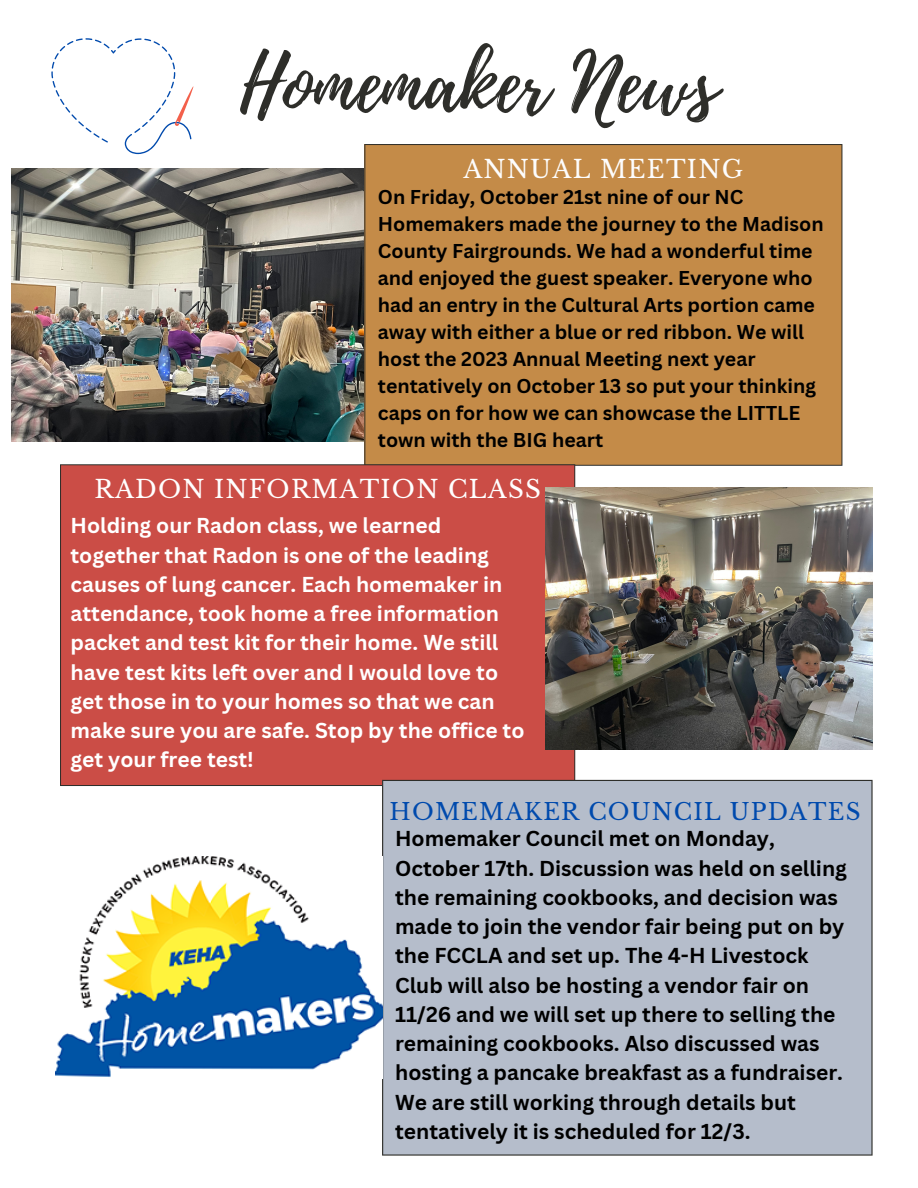
<style>
.page{position:relative;width:918px;height:1188px;background:#fff}
.page>*{position:absolute;margin:0;border:0;box-sizing:border-box;transform-origin:0 0}
.t1{font:80.4px "Playlist Script";color:#2e2e2a}
.t2{font:24.45px "Libre Baskerville";letter-spacing:.05em;color:#fff}
.t3{font:24.45px "Libre Baskerville";letter-spacing:.05em;color:#fdfdfd}
.t4{font:23.1px "Libre Baskerville";letter-spacing:.05em;color:#004aad}
.t5{font:700 21px/29.2px "Canva Sans";color:#000}
.t6{font:700 21px/29.2px "Canva Sans";color:#fff}
.t7{font:700 19.5px/27px "Canva Sans";color:#000}
</style>
<div class="page">
<img style="left:12px;top:168px;width:352px;height:273px">
<div style="left:365px;top:145px;width:477px;height:320px;background:#c48b48"></div>
<hr style="left:364px;top:145px;width:1px;height:320px;background:#2e2e2a">
<hr style="left:841px;top:145px;width:1px;height:320px;background:#2e2e2a">
<hr style="left:365px;top:465px;width:476px;height:1px;background:#2e2e2a">
<hr style="left:365px;top:144px;width:476px;height:1px;background:#2e2e2a">
<div style="left:61px;top:465px;width:514px;height:321px;background:#cb4d46"></div>
<hr style="left:60px;top:465px;width:1px;height:320px;background:#2e2e2a">
<hr style="left:574px;top:465px;width:1px;height:320px;background:#2e2e2a">
<hr style="left:61px;top:785px;width:513px;height:1px;background:#2e2e2a">
<hr style="left:61px;top:464px;width:513px;height:1px;background:#2e2e2a">
<svg style="left:51px;top:38px;width:143px;height:116px"></svg>
<div style="left:383px;top:780px;width:489px;height:375px;background:#b5bdcb"></div>
<hr style="left:382px;top:781px;width:1px;height:373px;background:#2e2e2a">
<hr style="left:871px;top:781px;width:2px;height:373px;background:#2e2e2a">
<hr style="left:383px;top:1154px;width:488px;height:2px;background:#2e2e2a">
<hr style="left:383px;top:780px;width:488px;height:1px;background:#2e2e2a">
<img style="left:545px;top:487px;width:328px;height:262px">
<img style="left:55px;top:856px;width:328px;height:223px">
<h1 class="t1" style="left:240px;top:26px;width:479px">Homemaker News</h1>
<p class="t3" style="left:463px;top:155px;width:281px">ANNUAL MEETING</p>
<p class="t7" style="left:378px;top:183px;width:447px">On Friday, October 21st nine of our NC Homemakers made the journey to the Madison County Fairgrounds. We had a wonderful time and enjoyed the guest speaker. Everyone who had an entry in the Cultural Arts portion came away with either a blue or red ribbon. We will host the 2023 Annual Meeting next year tentatively on October 13 so put your thinking caps on for how we can showcase the LITTLE town with the BIG heart</p>
<p class="t2" style="left:95px;top:475px;width:448px">RADON INFORMATION CLASS</p>
<p class="t6" style="left:71px;top:511px;width:455px">Holding our Radon class, we learned together that Radon is one of the leading causes of lung cancer. Each homemaker in attendance, took home a free information packet and test kit for their home. We still have test kits left over and I would love to get those in to your homes so that we can make sure you are safe. Stop by the office to get your free test!</p>
<p class="t4" style="left:390px;top:798px;width:472px">HOMEMAKER COUNCIL UPDATES</p>
<p class="t5" style="left:395px;top:824px;width:453px">Homemaker Council met on Monday, October 17th. Discussion was held on selling the remaining cookbooks, and decision was made to join the vendor fair being put on by the FCCLA and set up. The 4-H Livestock Club will also be hosting a vendor fair on 11/26 and we will set up there to selling the remaining cookbooks. Also discussed was hosting a pancake breakfast as a fundraiser.<br>We are still working through details but tentatively it is scheduled for 12/3.</p>
</div>
